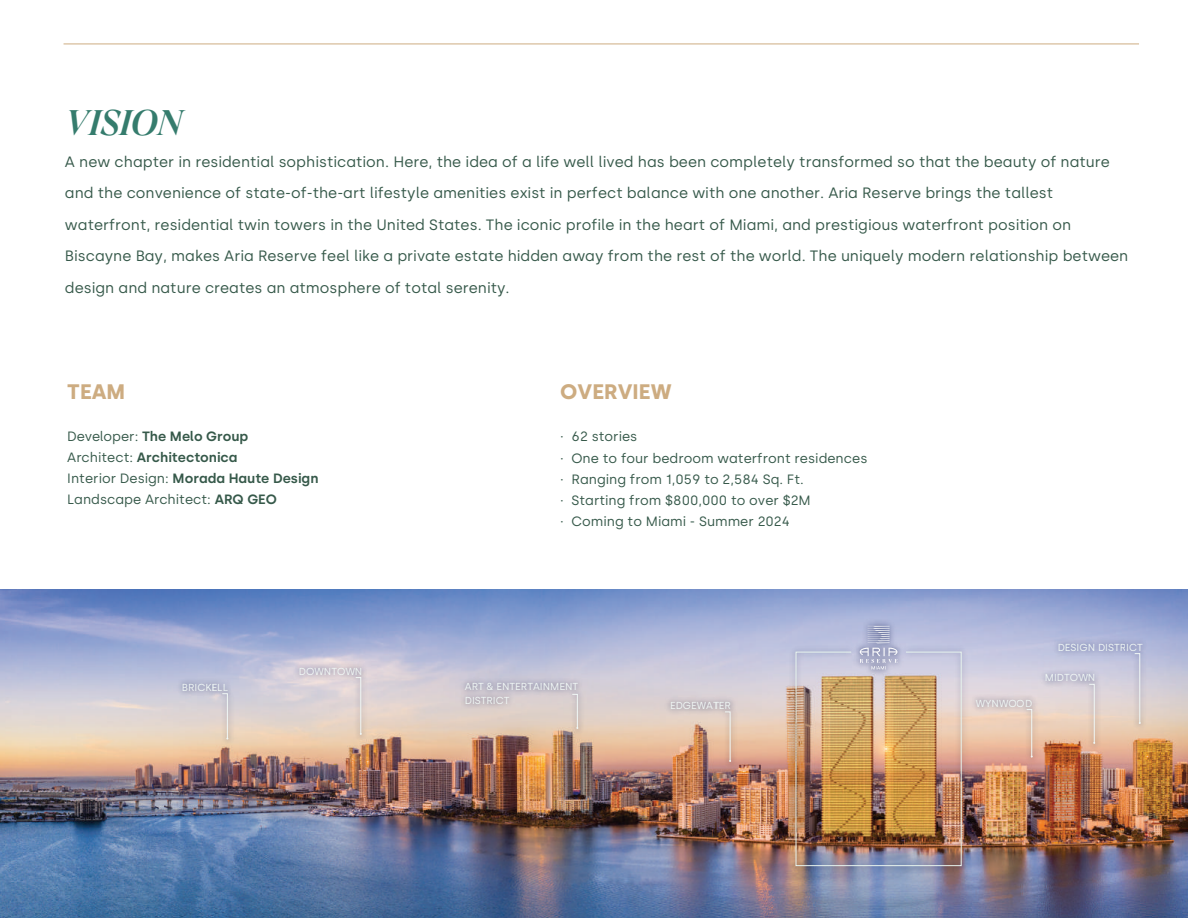
<style>
.page{position:relative;width:1188px;height:918px;background:#fff}
.page>*{position:absolute;margin:0;border:0;box-sizing:border-box;transform-origin:0 0}
.t1{font:italic 500 35.55px "GT Super Display";letter-spacing:-.01em;color:#357c6d}
.t2{font:700 21px "Silka";color:#cdac81}
.t3{font:15px/31.5px "Silka";color:#36594a}
.t4{font:13.5px/21.3px "Silka";color:#36594a}
.t5{font:10.2px/13.5px "Silka";color:#f1f8f6}
.s1{font-weight:600}
</style>
<div class="page">
<img style="left:0;top:589px;width:1188px;height:329px">
<img style="left:851px;top:617px;width:56px;height:9px">
<img style="left:173px;top:673px;width:64px;height:29px">
<img style="left:290px;top:657px;width:81px;height:29px">
<img style="left:971px;top:689px;width:70px;height:29px">
<img style="left:456px;top:672px;width:131px;height:43px">
<img style="left:787px;top:643px;width:184px;height:232px">
<img style="left:795px;top:626px;width:167px;height:240px">
<img style="left:213px;top:684px;width:25px;height:65px">
<svg style="left:221px;top:693px;width:7px;height:47px"></svg>
<img style="left:347px;top:668px;width:24px;height:76px">
<svg style="left:355px;top:677px;width:7px;height:58px"></svg>
<img style="left:661px;top:691px;width:79px;height:29px">
<img style="left:716px;top:702px;width:24px;height:69px">
<svg style="left:724px;top:711px;width:7px;height:51px"></svg>
<img style="left:1017px;top:700px;width:25px;height:67px">
<svg style="left:1026px;top:709px;width:7px;height:49px"></svg>
<img style="left:1036px;top:663px;width:68px;height:30px">
<img style="left:1080px;top:675px;width:24px;height:78px">
<svg style="left:1088px;top:684px;width:7px;height:60px"></svg>
<img style="left:1049px;top:633px;width:103px;height:29px">
<img style="left:1126px;top:644px;width:24px;height:89px">
<svg style="left:1134px;top:653px;width:7px;height:71px"></svg>
<img style="left:563px;top:685px;width:24px;height:53px">
<svg style="left:571px;top:694px;width:7px;height:35px"></svg>
<hr style="left:64px;top:44px;width:1075px;height:1px;background:#cdac81">
<h1 class="t1" style="left:65px;top:104px;width:119px">VISION</h1>
<p class="t3" style="left:65px;top:146px;width:1065px">A new chapter in residential sophistication. Here, the idea of a life well lived has been completely transformed so that the beauty of nature and the convenience of state-of-the-art lifestyle amenities exist in perfect balance with one another. Aria Reserve brings the tallest waterfront, residential twin towers in the United States. The iconic profile in the heart of Miami, and prestigious waterfront position on Biscayne Bay, makes Aria Reserve feel like a private estate hidden away from the rest of the world. The uniquely modern relationship between design and nature creates an atmosphere of total serenity.</p>
<h2 class="t2" style="left:67px;top:379px;width:60px">TEAM</h2>
<p class="t4" style="left:67px;top:426px;width:253px">Developer: <span class="s1">The Melo Group<br></span>Architect: <span class="s1">Architectonica<br></span>Interior Design: <span class="s1">Morada Haute Design<br></span>Landscape Architect: <span class="s1">ARQ GEO</span></p>
<p class="t5" style="left:182px;top:680px;width:48px">BRICKELL</p>
<p class="t5" style="left:299px;top:664px;width:65px">DOWNTOWN</p>
<h2 class="t2" style="left:560px;top:379px;width:113px">OVERVIEW</h2>
<p class="t4" style="left:560px;top:426px;width:309px">· 62 stories<br>· One to four bedroom waterfront residences · Ranging from 1,059 to 2,584 Sq. Ft.<br>· Starting from $800,000 to over $2M<br>· Coming to Miami - Summer 2024</p>
<p class="t5" style="left:465px;top:680px;width:115px">ART &amp; ENTERTAINMENT<br>DISTRICT</p>
<p class="t5" style="left:670px;top:699px;width:62px">EDGEWATER</p>
<p class="t5" style="left:976px;top:696px;width:58px">WYNWOOD</p>
<p class="t5" style="left:1058px;top:640px;width:87px">DESIGN DISTRICT</p>
<p class="t5" style="left:1045px;top:671px;width:52px">MIDTOWN</p>
</div>
